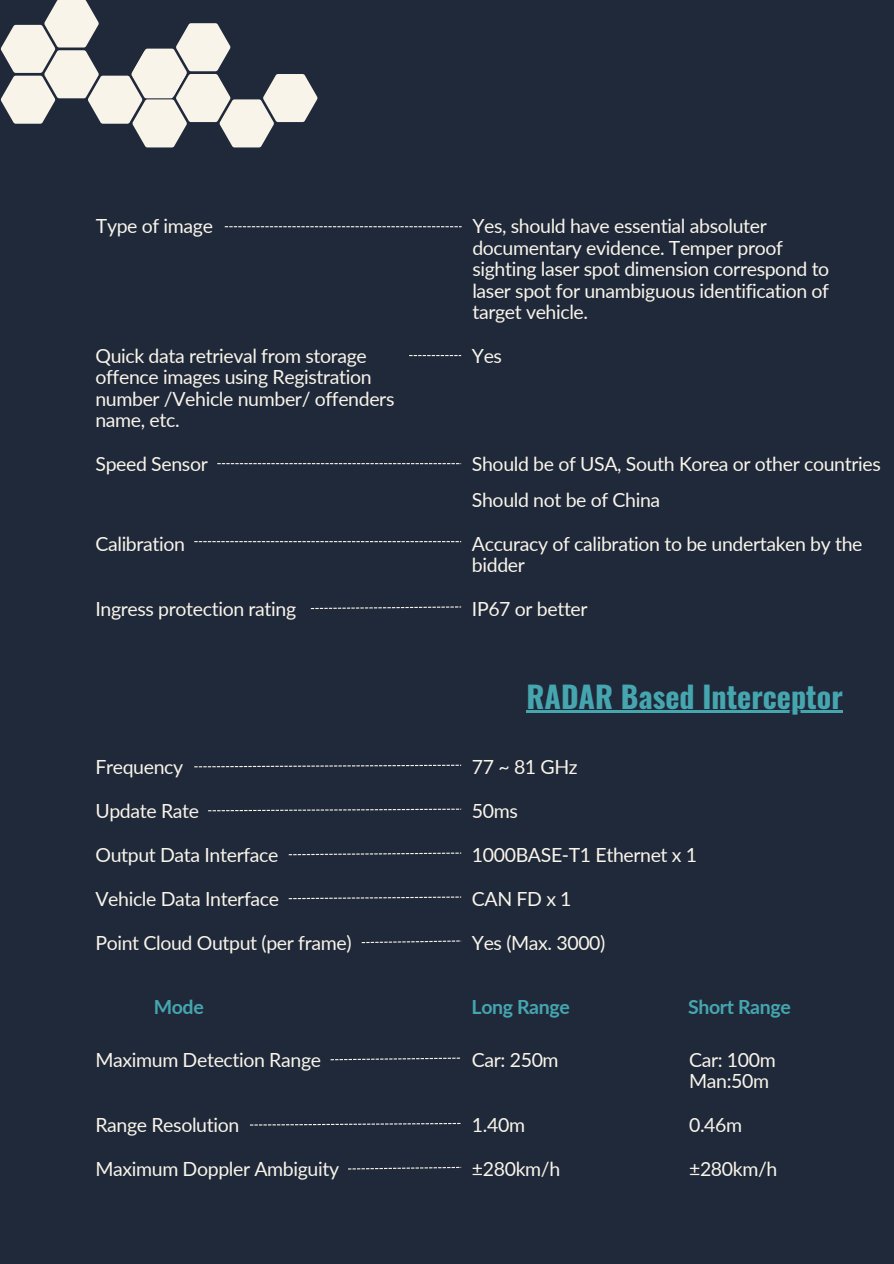
<style>
.page{position:relative;width:894px;height:1264px;background:#fff}
.page>*{position:absolute;margin:0;border:0;box-sizing:border-box;transform-origin:0 0}
.t1{font:700 30px "Oswald";color:#45a6b0}
.t2{font:19.5px/21.3px "Lato";letter-spacing:-.02em;color:#f8f4ea}
.t3{font:700 19.5px "Lato";letter-spacing:-.02em;color:#45a6b0}
</style>
<div class="page">
<div style="left:0;top:0;width:893px;height:1263px;background:#202939"></div>
<svg style="left:225px;top:226px;width:236px;height:1px"></svg>
<svg style="left:409px;top:355px;width:52px;height:1px"></svg>
<svg style="left:217px;top:463px;width:244px;height:1px"></svg>
<svg style="left:194px;top:541px;width:267px;height:1px"></svg>
<svg style="left:311px;top:606px;width:150px;height:3px"></svg>
<svg style="left:194px;top:764px;width:267px;height:3px"></svg>
<svg style="left:208px;top:808px;width:253px;height:3px"></svg>
<svg style="left:288px;top:852px;width:173px;height:3px"></svg>
<svg style="left:288px;top:896px;width:173px;height:3px"></svg>
<svg style="left:361px;top:940px;width:100px;height:3px"></svg>
<svg style="left:330px;top:1057px;width:130px;height:3px"></svg>
<svg style="left:250px;top:1122px;width:210px;height:3px"></svg>
<svg style="left:348px;top:1166px;width:113px;height:3px"></svg>
<svg style="left:1px;top:0;width:316px;height:147px"></svg>
<hr style="left:526px;top:710px;width:316px;height:3px;background:#45a6b0">
<p class="t2" style="left:96px;top:215px;width:119px">Type of image</p>
<p class="t2" style="left:472px;top:215px;width:358px">Yes, should have essential absoluter documentary evidence. Temper proof sighting laser spot dimension correspond to laser spot for unambiguous identification of target vehicle.</p>
<p class="t2" style="left:95px;top:344px;width:300px">Quick data retrieval from storage offence images using Registration number /Vehicle number/ offenders name, etc.</p>
<p class="t2" style="left:472px;top:344px;width:32px">Yes</p>
<p class="t2" style="left:95px;top:453px;width:114px">Speed Sensor</p>
<p class="t2" style="left:472px;top:453px;width:410px">Should be of USA, South Korea or other countries</p>
<p class="t2" style="left:95px;top:532px;width:91px">Calibration</p>
<p class="t2" style="left:95px;top:597px;width:202px">Ingress protection rating</p>
<p class="t2" style="left:95px;top:756px;width:89px">Frequency</p>
<p class="t2" style="left:95px;top:799px;width:105px">Update Rate</p>
<p class="t2" style="left:95px;top:843px;width:184px">Output Data Interface</p>
<p class="t2" style="left:95px;top:887px;width:185px">Vehicle Data Interface</p>
<p class="t2" style="left:95px;top:931px;width:257px">Point Cloud Output (per frame)</p>
<p class="t2" style="left:472px;top:488px;width:190px">Should not be of China</p>
<p class="t2" style="left:472px;top:532px;width:392px">Accuracy of calibration to be undertaken by the bidder</p>
<h1 class="t2" style="left:472px;top:597px;width:117px">IP67 or better</h1>
<p class="t1" style="left:526px;top:672px;width:318px">RADAR Based Interceptor</p>
<p class="t2" style="left:472px;top:756px;width:107px">77 ~ 81 GHz</p>
<p class="t2" style="left:472px;top:799px;width:47px">50ms</p>
<p class="t2" style="left:472px;top:843px;width:227px">1000BASE-T1 Ethernet x 1</p>
<p class="t2" style="left:472px;top:887px;width:101px">CAN FD x 1</p>
<p class="t2" style="left:472px;top:931px;width:135px">Yes (Max. 3000)</p>
<p class="t3" style="left:154px;top:994px;width:51px">Mode</p>
<p class="t3" style="left:471px;top:994px;width:100px">Long Range</p>
<p class="t3" style="left:688px;top:994px;width:104px">Short Range</p>
<p class="t2" style="left:95px;top:1048px;width:227px">Maximum Detection Range</p>
<p class="t2" style="left:95px;top:1114px;width:145px">Range Resolution</p>
<p class="t2" style="left:95px;top:1158px;width:245px">Maximum Doppler Ambiguity</p>
<p class="t2" style="left:472px;top:1048px;width:88px">Car: 250m</p>
<p class="t2" style="left:472px;top:1114px;width:55px">1.40m</p>
<p class="t2" style="left:472px;top:1158px;width:90px">±280km/h</p>
<p class="t2" style="left:689px;top:1048px;width:88px">Car: 100m<br>Man:50m</p>
<p class="t2" style="left:689px;top:1114px;width:55px">0.46m</p>
<p class="t2" style="left:689px;top:1158px;width:90px">±280km/h</p>
</div>
